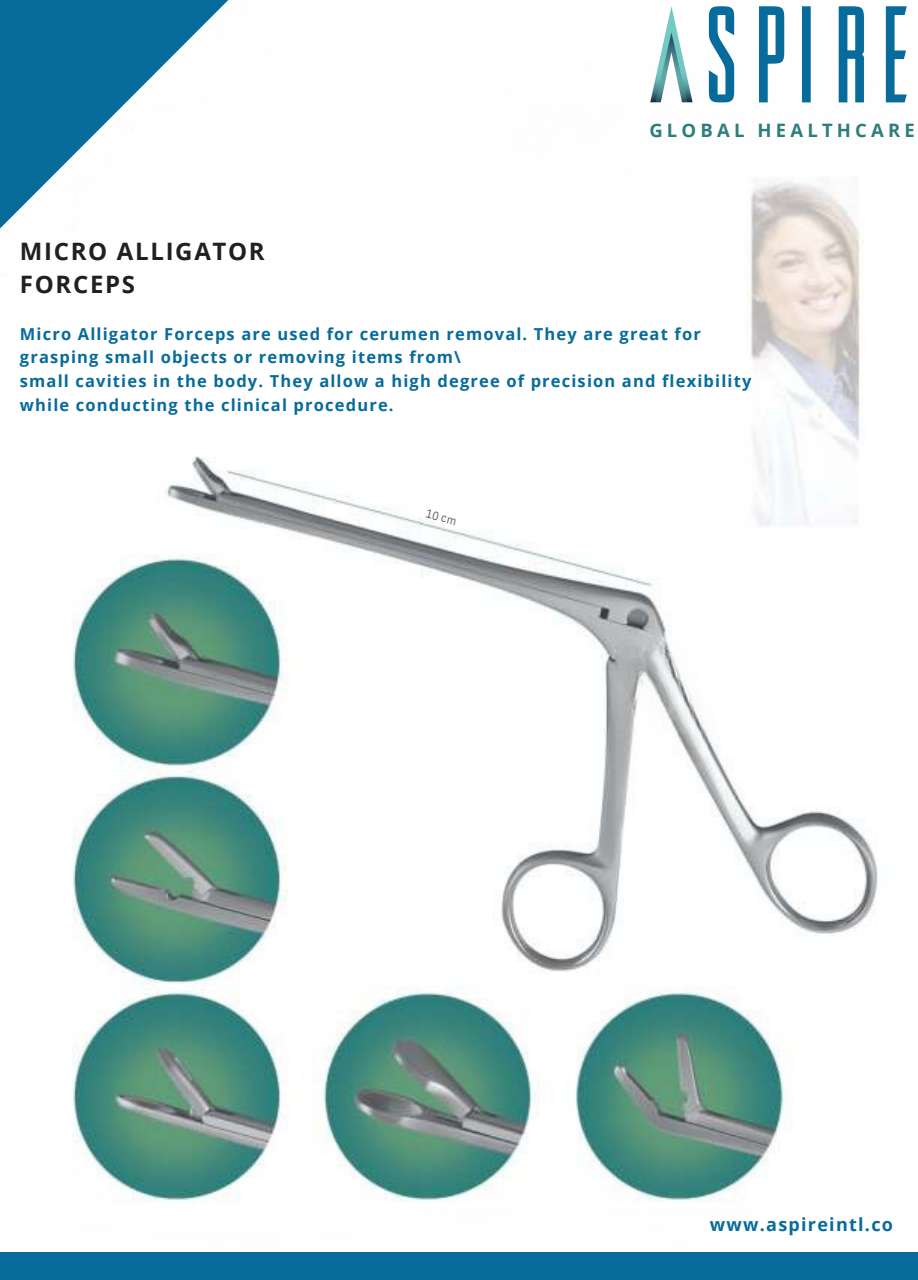
<style>
.page{position:relative;width:918px;height:1280px;background:#fff}
.page>*{position:absolute;margin:0;border:0;box-sizing:border-box;transform-origin:0 0}
.t1{font:700 24px "Open Sans";letter-spacing:.07em;color:#221f1f}
.t2{font:700 18.45px "Open Sans";letter-spacing:.225em;color:#2e7e7c}
.t3{font:700 18px "Open Sans";letter-spacing:.07em;color:#076b9b}
.t4{font:700 16.5px/23.7px "Open Sans";letter-spacing:.07em;color:#076b9b}
.t5{font:12px "IBM Plex Sans Cond";color:#221f1f}
</style>
<div class="page">
<img style="left:72px;top:181px;width:806px;height:1021px">
<svg style="left:0;top:0;width:247px;height:268px"></svg>
<img style="left:650px;top:6px;width:257px;height:97px">
<div style="left:0;top:1252px;width:918px;height:27px;background:#076b9b"></div>
<p class="t2" style="left:649px;top:118px;width:267px">GLOBAL HEALTHCARE</p>
<p class="t1" style="left:20px;top:234px;width:246px">MICRO ALLIGATOR</p>
<p class="t1" style="left:20px;top:268px;width:117px">FORCEPS</p>
<p class="t4" style="left:20px;top:321px;width:682px">Micro Alligator Forceps are used for cerumen removal. They are great for grasping small objects or removing items from\</p>
<p class="t4" style="left:20px;top:369px;width:733px">small cavities in the body. They allow a high degree of precision and flexibility while conducting the clinical procedure.</p>
<p class="t5" style="left:428px;top:505px;width:33px;rotate:15deg">10 cm</p>
<p class="t3" style="left:710px;top:1211px;width:185px">www.aspireintl.co</p>
</div>
